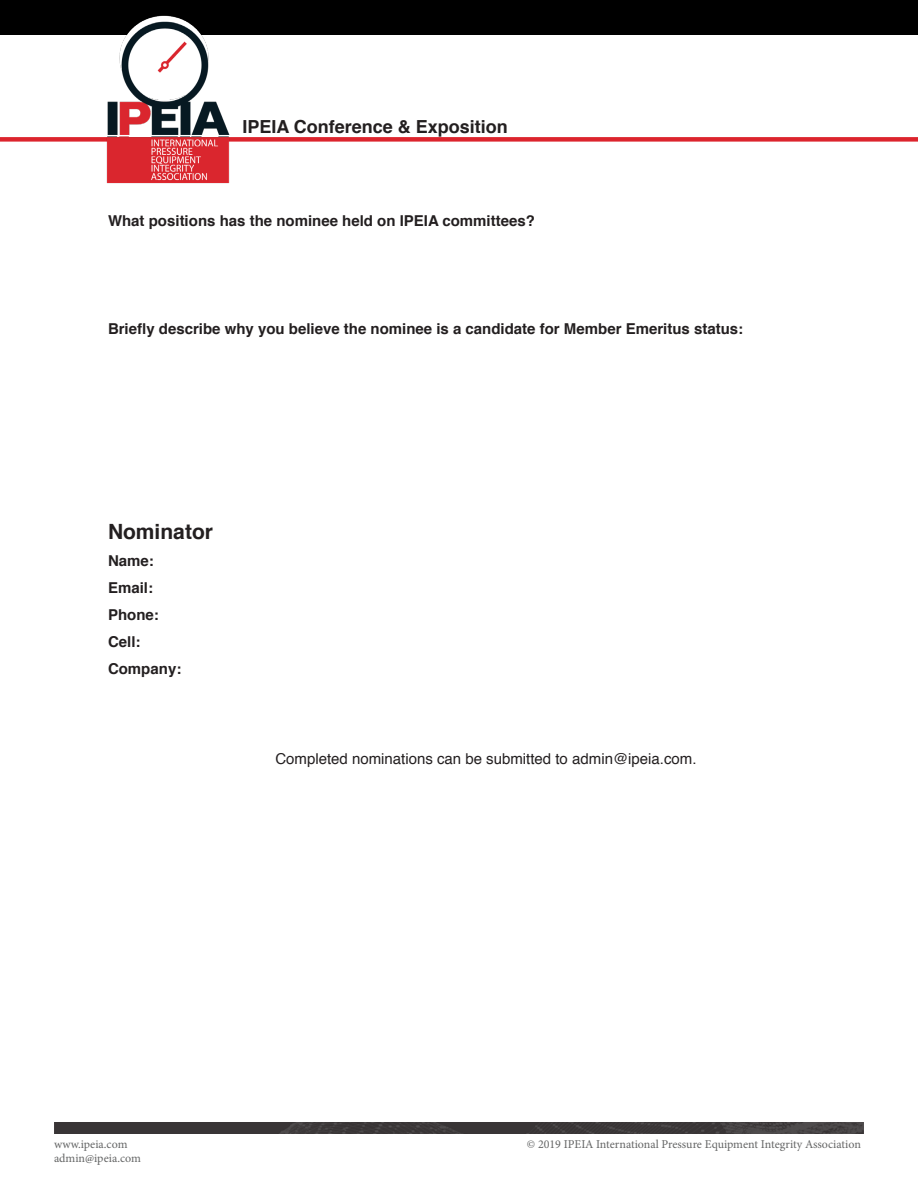
<style>
.page{position:relative;width:918px;height:1188px;background:#fff}
.page>*{position:absolute;margin:0;border:0;box-sizing:border-box;transform-origin:0 0}
.t1{font:700 21px "Helvetica";color:#231f20}
.t2{font:700 18px "Helvetica";color:#231f20}
.t3{font:700 15px/27px "Helvetica";color:#231f20}
.t4{font:15px "Helvetica";color:#231f20}
.t5{font:12px "Minion Pro";color:#646565}
</style>
<div class="page">
<img style="left:54px;top:1123px;width:810px;height:10px">
<div style="left:0;top:0;width:918px;height:35px;background:#000"></div>
<img style="left:107px;top:15px;width:123px;height:120px">
<div style="left:0;top:137px;width:918px;height:5px;background:#dc242d"></div>
<img style="left:100px;top:137px;width:138px;height:47px">
<p class="t2" style="left:243px;top:113px;width:267px">IPEIA Conference &amp; Exposition</p>
<p class="t3" style="left:108px;top:208px;width:428px">What positions has the nominee held on IPEIA committees?</p>
<p class="t3" style="left:108px;top:316px;width:637px">Briefly describe why you believe the nominee is a candidate for Member Emeritus status:</p>
<p class="t1" style="left:108px;top:515px;width:106px">Nominator</p>
<p class="t3" style="left:108px;top:548px;width:47px">Name:</p>
<p class="t3" style="left:108px;top:575px;width:75px">Email:<br>Phone:<br>Cell:<br>Company:</p>
<p class="t4" style="left:275px;top:748px;width:423px">Completed nominations can be submitted to admin@ipeia.com.</p>
<p class="t5" style="left:54px;top:1136px;width:75px">www.ipeia.com</p>
<p class="t5" style="left:527px;top:1136px;width:336px">© 2019 IPEIA International Pressure Equipment Integrity Association</p>
<p class="t5" style="left:54px;top:1150px;width:88px">admin@ipeia.com</p>
</div>
